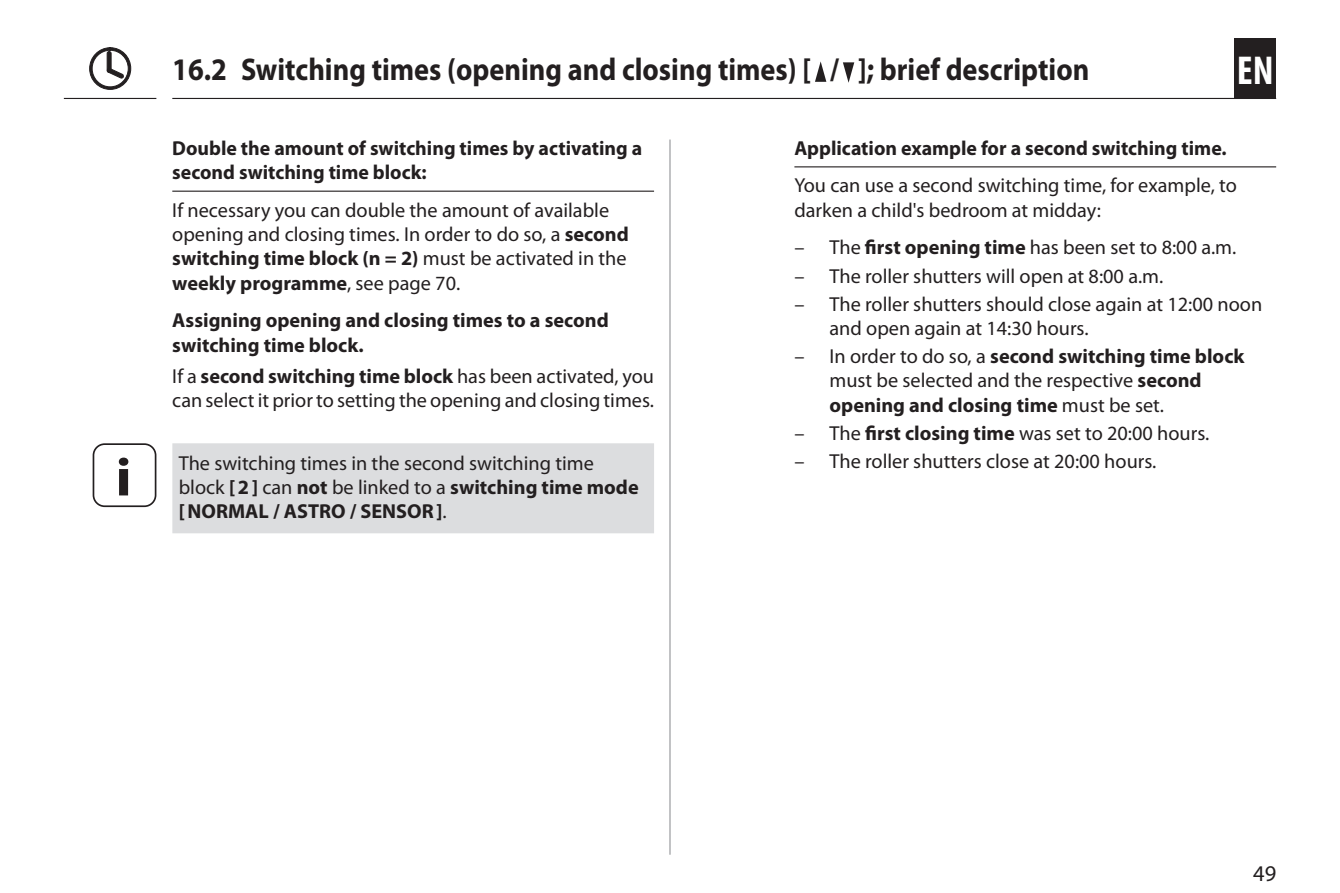
<style>
.page{position:relative;width:1340px;height:893px;background:#fff}
.page>*{position:absolute;margin:0;border:0;box-sizing:border-box;transform-origin:0 0}
.INFO-Icon{font:700 54px "Myriad Pro";color:#231f20;scale:1.1 1}
.t1{font:700 condensed 40.5px "Myriad Pro";color:#fff}
.Kap__ab_1_2_-_EN{font:700 31.5px "Myriad Pro";color:#231f20;scale:.9 1}
.t2{font:22.5px "Myriad Pro";color:#231f20}
.Fließtext_-_EN{font:20.25px/24.3px "Myriad Pro";color:#231f20}
.Überschrift_-_EN{font:700 20.25px/24.3px "Myriad Pro";color:#231f20}
.Nützliche_Infos_-_EN{font:700 20.25px/24.3px "Myriad Pro";color:#231f20}
.Untertitel_-_EN{font:700 20.25px/24.3px "Myriad Pro";color:#231f20}
.Nützliche_Infos_-_EN-2{font:20.25px "Myriad Pro";color:#231f20}
.s1{font-weight:700}
.s2{font-weight:400}
</style>
<div class="page">
<hr style="left:172px;top:98px;width:1104px;height:1px;background:#231f20">
<hr style="left:64px;top:98px;width:92px;height:1px;background:#231f20">
<hr style="left:669px;top:140px;width:1px;height:715px;background:#939598">
<div style="left:1234px;top:38px;width:42px;height:61px;background:#231f20"></div>
<svg style="left:815px;top:61px;width:11px;height:21px"></svg>
<svg style="left:843px;top:62px;width:11px;height:21px"></svg>
<svg style="left:90px;top:48px;width:41px;height:41px"></svg>
<hr style="left:172px;top:191px;width:482px;height:1px;background:#231f20">
<hr style="left:794px;top:166px;width:482px;height:1px;background:#231f20">
<div style="left:172px;top:443px;width:482px;height:90px;background:#dcdddf"></div>
<div style="left:93px;top:443px;width:63px;height:64px;border:2px solid #231f20;border-radius:11px"></div>
<p class="INFO-Icon" style="left:115px;top:447px;width:16px">i</p>
<p class="Kap__ab_1_2_-_EN" style="left:172px;top:52px;width:1020px">16.2 Switching times (opening and closing times) [ / ]; brief description</p>
<h2 class="t1" style="left:1236px;top:48px;width:38px">EN</h2>
<p class="Überschrift_-_EN" style="left:172px;top:136px;width:471px">Double the amount of switching times by activating a second switching time block:</p>
<p class="Fließtext_-_EN" style="left:172px;top:198px;width:458px">If necessary you can double the amount of available opening and closing times. In order to do so, a <span class="s1">second switching time block (n = 2)</span> must be activated in the <span class="s1">weekly programme</span>, see page 70.</p>
<p class="Untertitel_-_EN" style="left:172px;top:309px;width:438px">Assigning opening and closing times to a second switching time block.</p>
<p class="Fließtext_-_EN" style="left:172px;top:364px;width:483px">If a <span class="s1">second switching time block</span> has been activated, you can select it prior to setting the opening and closing times.</p>
<p class="Überschrift_-_EN" style="left:794px;top:136px;width:434px">Application example for a second switching time.</p>
<p class="Fließtext_-_EN" style="left:794px;top:174px;width:444px">You can use a second switching time, for example, to darken a child's bedroom at midday:</p>
<p class="Fließtext_-_EN" style="left:794px;top:236px;width:443px">– The <span class="s1">first opening time</span> has been set to 8:00 a.m.</p>
<p class="Fließtext_-_EN" style="left:794px;top:264px;width:370px">– The roller shutters will open at 8:00 a.m.</p>
<p class="Fließtext_-_EN" style="left:829px;top:292px;width:434px;text-indent:-35px">– The roller shutters should close again at 12:00 noon and open again at 14:30 hours.</p>
<p class="Fließtext_-_EN" style="left:829px;top:345px;width:416px;text-indent:-35px">– In order to do so, a <span class="s1">second switching time block </span>must be selected and the respective <span class="s1">second opening and closing time</span> must be set.</p>
<p class="Fließtext_-_EN" style="left:794px;top:421px;width:416px">– The <span class="s1">first closing time</span> was set to 20:00 hours.</p>
<p class="Nützliche_Infos_-_EN-2" style="left:179px;top:452px;width:416px">The switching times in the second switching time</p>
<p class="Fließtext_-_EN" style="left:794px;top:449px;width:363px">– The roller shutters close at 20:00 hours.</p>
<p class="Nützliche_Infos_-_EN" style="left:179px;top:475px;width:461px"><span class="s2">block</span> [2] <span class="s2">can</span> not <span class="s2">be linked to a</span> switching time mode [NORMAL / ASTRO / SENSOR]<span class="s2">.</span></p>
<p class="t2" style="left:1253px;top:861px;width:25px">49</p>
</div>
